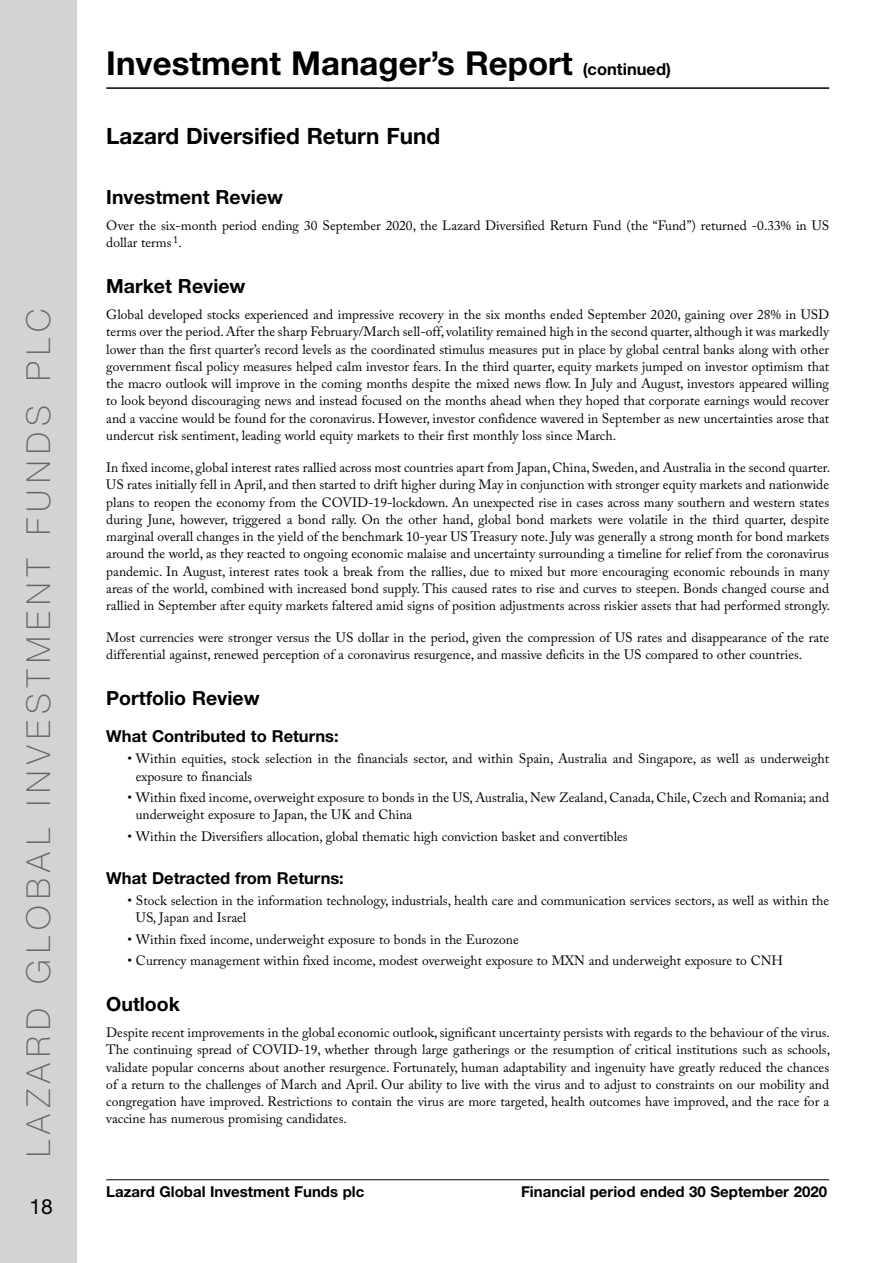
<style>
.page{position:relative;width:893px;height:1263px;background:#fff}
.page>*{position:absolute;margin:0;border:0;box-sizing:border-box;transform-origin:0 0}
.t1{font:700 33px "Helvetica Neue LT Std";color:#000}
.t2{font:100 33px "Helvetica Neue LT Std";letter-spacing:.2em;color:#636466}
.t3{font:700 22.5px "Helvetica Neue LT Std";color:#000}
.t4{font:21px "Helvetica Neue LT Std";color:#000}
.t5{font:700 19.5px "Helvetica Neue LT Std";color:#000}
.t6{font:700 16.5px "Helvetica Neue LT Std";color:#000}
.t7{font:700 15px "Helvetica Neue LT Std";color:#000}
.t8{font:13.5px/17.2px "Adobe Caslon Pro";color:#000}
.s1{font-size:16.5px}
</style>
<div class="page">
<div style="left:0;top:0;width:77px;height:1263px;background:#d1d3d4"></div>
<hr style="left:106px;top:87px;width:723px;height:2px;background:#000">
<hr style="left:106px;top:1179px;width:723px;height:1px;background:#000">
<h1 class="t2" style="left:19px;top:1157px;width:849px;rotate:-90deg">LAZARD GLOBAL INVESTMENT FUNDS PLC</h1>
<h3 class="t4" style="left:29px;top:1194px;width:25px">18</h3>
<h1 class="t1" style="left:106px;top:42px;width:566px">Investment Manager’s Report <span class="s1">(continued)</span></h1>
<h2 class="t3" style="left:106px;top:122px;width:335px">Lazard Diversified Return Fund</h2>
<h3 class="t5" style="left:106px;top:185px;width:178px">Investment Review</h3>
<p class="t8" style="left:106px;top:217px;width:724px">Over the six-month period ending 30 September 2020, the Lazard Diversified Return Fund (the “Fund”) returned -0.33% in US dollar terms <sup>1</sup>.</p>
<h3 class="t5" style="left:106px;top:274px;width:141px">Market Review</h3>
<p class="t8" style="left:106px;top:306px;width:724px;text-align:justify">Global developed stocks experienced and impressive recovery in the six months ended September 2020, gaining over 28% in USD terms over the period. After the sharp February/March sell-off, volatility remained high in the second quarter, although it was markedly lower than the first quarter’s record levels as the coordinated stimulus measures put in place by global central banks along with other government fiscal policy measures helped calm investor fears. In the third quarter, equity markets jumped on investor optimism that the macro outlook will improve in the coming months despite the mixed news flow. In July and August, investors appeared willing to look beyond discouraging news and instead focused on the months ahead when they hoped that corporate earnings would recover and a vaccine would be found for the coronavirus. However, investor confidence wavered in September as new uncertainties arose that undercut risk sentiment, leading world equity markets to their first monthly loss since March.</p>
<p class="t8" style="left:106px;top:459px;width:725px;text-align:justify">In fixed income, global interest rates rallied across most countries apart from Japan, China, Sweden, and Australia in the second quarter.<br>US rates initially fell in April, and then started to drift higher during May in conjunction with stronger equity markets and nationwide plans to reopen the economy from the COVID-19-lockdown. An unexpected rise in cases across many southern and western states during June, however, triggered a bond rally. On the other hand, global bond markets were volatile in the third quarter, despite marginal overall changes in the yield of the benchmark 10-year US Treasury note. July was generally a strong month for bond markets around the world, as they reacted to ongoing economic malaise and uncertainty surrounding a timeline for relief from the coronavirus pandemic. In August, interest rates took a break from the rallies, due to mixed but more encouraging economic rebounds in many areas of the world, combined with increased bond supply. This caused rates to rise and curves to steepen. Bonds changed course and rallied in September after equity markets faltered amid signs of position adjustments across riskier assets that had performed strongly.</p>
<p class="t8" style="left:106px;top:629px;width:724px">Most currencies were stronger versus the US dollar in the period, given the compression of US rates and disappearance of the rate differential against, renewed perception of a coronavirus resurgence, and massive deficits in the US compared to other countries.</p>
<h3 class="t5" style="left:106px;top:686px;width:155px">Portfolio Review</h3>
<p class="t6" style="left:106px;top:726px;width:234px">What Contributed to Returns:</p>
<p class="t8" style="left:136px;top:750px;width:695px;text-indent:-8px">• Within equities, stock selection in the financials sector, and within Spain, Australia and Singapore, as well as underweight exposure to financials</p>
<p class="t8" style="left:136px;top:789px;width:695px;text-indent:-8px">• Within fixed income, overweight exposure to bonds in the US, Australia, New Zealand, Canada, Chile, Czech and Romania; and underweight exposure to Japan, the UK and China</p>
<p class="t8" style="left:128px;top:827px;width:502px">• Within the Diversifiers allocation, global thematic high conviction basket and convertibles</p>
<p class="t6" style="left:106px;top:867px;width:239px">What Detracted from Returns:</p>
<p class="t8" style="left:136px;top:892px;width:695px;text-indent:-8px">• Stock selection in the information technology, industrials, health care and communication services sectors, as well as within the<br>US, Japan and Israel</p>
<p class="t8" style="left:128px;top:931px;width:393px">• Within fixed income, underweight exposure to bonds in the Eurozone</p>
<p class="t8" style="left:128px;top:952px;width:657px">• Currency management within fixed income, modest overweight exposure to MXN and underweight exposure to CNH</p>
<h3 class="t5" style="left:106px;top:992px;width:75px">Outlook</h3>
<p class="t8" style="left:106px;top:1024px;width:725px;text-align:justify">Despite recent improvements in the global economic outlook, significant uncertainty persists with regards to the behaviour of the virus.<br>The continuing spread of COVID-19, whether through large gatherings or the resumption of critical institutions such as schools, validate popular concerns about another resurgence. Fortunately, human adaptability and ingenuity have greatly reduced the chances of a return to the challenges of March and April. Our ability to live with the virus and to adjust to constraints on our mobility and congregation have improved. Restrictions to contain the virus are more targeted, health outcomes have improved, and the race for a vaccine has numerous promising candidates.</p>
<p class="t7" style="left:106px;top:1182px;width:260px">Lazard Global Investment Funds plc</p>
<p class="t7" style="left:521px;top:1182px;width:307px">Financial period ended 30 September 2020</p>
</div>
